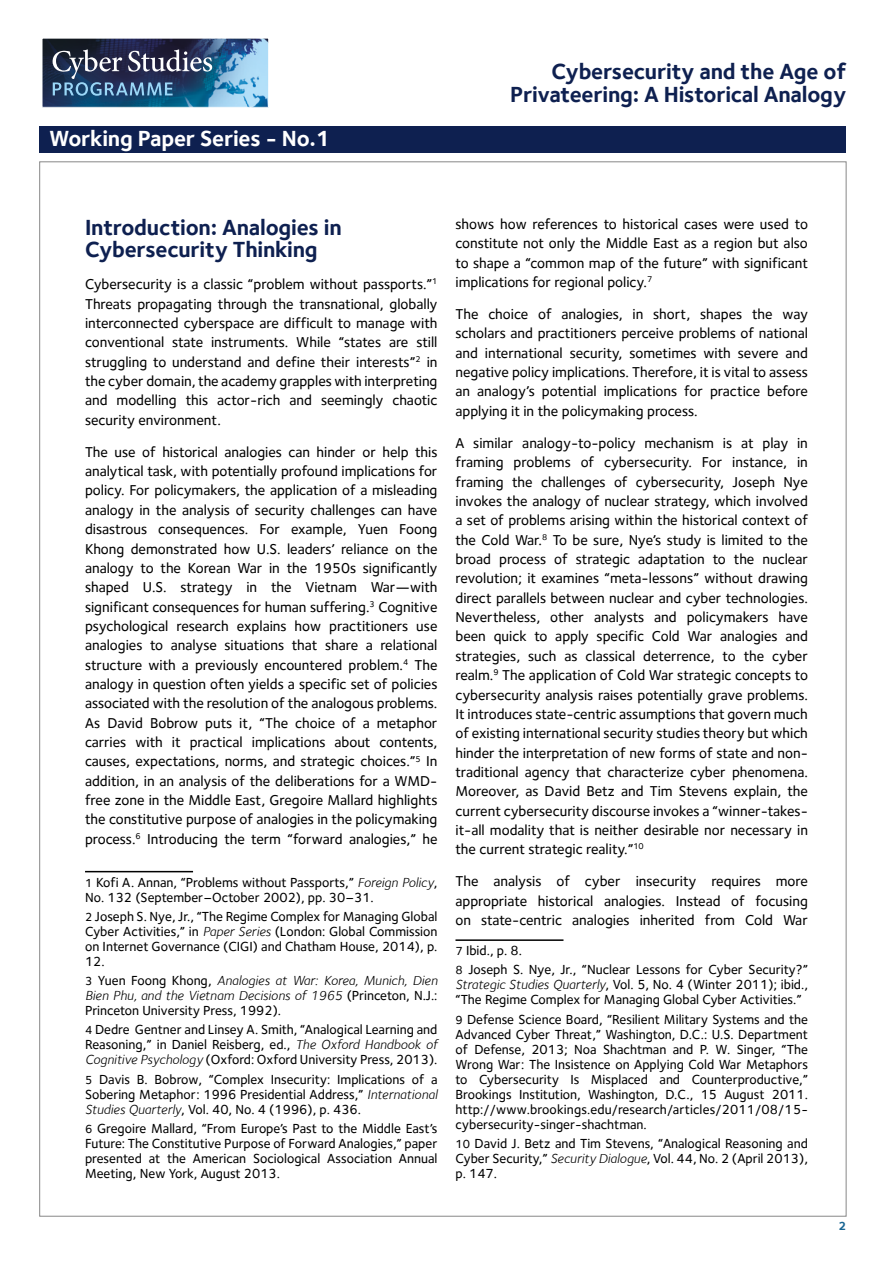
<style>
.page{position:relative;width:893px;height:1263px;background:#fff}
.page>*{position:absolute;margin:0;border:0;box-sizing:border-box;transform-origin:0 0}
.t1{font:700 22.5px/22.5px "Foundry Sterling";letter-spacing:-.01em;color:#0e2050;text-align:right}
.t2{font:700 22.5px "Foundry Sterling";letter-spacing:-.01em;color:#fff}
.t3{font:500 14.7px/19.4px "Foundry Sterling";color:#000;text-align:justify}
.t4{font:500 13.5px/15px "Foundry Sterling";color:#000;text-align:justify}
.t5{font:italic 13.5px/15px "Foundry Sterling";color:#000;text-align:justify}
.t6{font:700 12px "Foundry Sterling";color:#186593}
.s1{font-size:12px}
.s2{font-weight:400;font-style:italic}
.s3{font-weight:500;font-style:normal;font-size:12px}
.s4{font-weight:500;font-style:normal}
</style>
<div class="page">
<div style="left:39px;top:126px;width:807px;height:27px;background:#0e2050"></div>
<img style="left:44px;top:40px;width:223px;height:65px">
<svg style="left:53px;top:49px;width:159px;height:47px;background:#435776"></svg>
<hr style="left:85px;top:871px;width:108px;height:1px;background:#000">
<hr style="left:455px;top:939px;width:108px;height:2px;background:#000">
<h1 class="t2" style="left:49px;top:125px;width:283px">Working Paper Series - No.1</h1>
<h1 class="t1" style="left:510px;top:60px;width:338px">Cybersecurity and the Age of<br>Privateering: A Historical Analogy</h1>
<h1 class="t1" style="left:85px;top:215px;width:258px;text-align:left">Introduction: Analogies in<br>Cybersecurity Thinking</h1>
<p class="t3" style="left:85px;top:274px;width:354px">Cybersecurity is a classic “problem without passports.”<sup>1<br></sup>Threats propagating through the transnational, globally interconnected cyberspace are difficult to manage with conventional state instruments. While “states are still struggling to understand and define their interests”<sup>2</sup> in the cyber domain, the academy grapples with interpreting and modelling this actor-rich and seemingly chaotic security environment.</p>
<p class="t3" style="left:85px;top:442px;width:354px">The use of historical analogies can hinder or help this analytical task, with potentially profound implications for policy. For policymakers, the application of a misleading analogy in the analysis of security challenges can have disastrous consequences. For example, Yuen Foong Khong demonstrated how U.S. leaders’ reliance on the analogy to the Korean War in the 1950s significantly shaped U.S. strategy in the Vietnam War—with significant consequences for human suffering.<sup>3</sup> Cognitive psychological research explains how practitioners use analogies to analyse situations that share a relational structure with a previously encountered problem.<sup>4</sup> The analogy in question often yields a specific set of policies associated with the resolution of the analogous problems.<br>As David Bobrow puts it, “The choice of a metaphor carries with it practical implications about contents, causes, expectations, norms, and strategic choices.”<sup>5</sup> In addition, in an analysis of the deliberations for a WMD&shy;free zone in the Middle East, Gregoire Mallard highlights the constitutive purpose of analogies in the policymaking process.<sup>6</sup> Introducing the term “forward analogies,” he</p>
<p class="t4" style="left:85px;top:874px;width:354px"><span class="s1">1</span> Kofi A. Annan, “Problems without Passports,” <span class="s2">Foreign Policy</span>,<br>No. 132 (September–October 2002), pp. 30–31.</p>
<p class="t4" style="left:85px;top:909px;width:354px"><span class="s1">2</span> Joseph S. Nye, Jr., “The Regime Complex for Managing Global Cyber Activities,” in <span class="s2">Paper Series</span> (London: Global Commission on Internet Governance (CIGI) and Chatham House, 2014), p.<br>12.</p>
<p class="t5" style="left:85px;top:973px;width:354px"><span class="s3">3</span> <span class="s4">Yuen Foong Khong,</span> Analogies at War: Korea, Munich, Dien Bien Phu, and the Vietnam Decisions of 1965 <span class="s4">(Princeton, N.J.:<br>Princeton University Press, 1992).</span></p>
<p class="t4" style="left:85px;top:1022px;width:354px"><span class="s1">4</span> Dedre Gentner and Linsey A. Smith, “Analogical Learning and Reasoning,” in Daniel Reisberg, ed., <span class="s2">The Oxford Handbook of Cognitive Psychology</span> (Oxford: Oxford University Press, 2013).</p>
<p class="t4" style="left:85px;top:1071px;width:354px"><span class="s1">5</span> Davis B. Bobrow, “Complex Insecurity: Implications of a Sobering Metaphor: 1996 Presidential Address,” <span class="s2">International Studies Quarterly</span>, Vol. 40, No. 4 (1996), p. 436.</p>
<p class="t4" style="left:85px;top:1121px;width:354px"><span class="s1">6</span> Gregoire Mallard, “From Europe’s Past to the Middle East’s Future: The Constitutive Purpose of Forward Analogies,” paper presented at the American Sociological Association Annual Meeting, New York, August 2013.</p>
<p class="t3" style="left:455px;top:214px;width:354px">shows how references to historical cases were used to constitute not only the Middle East as a region but also to shape a “common map of the future” with significant implications for regional policy.<sup>7</sup></p>
<p class="t3" style="left:455px;top:304px;width:354px">The choice of analogies, in short, shapes the way scholars and practitioners perceive problems of national and international security, sometimes with severe and negative policy implications. Therefore, it is vital to assess an analogy’s potential implications for practice before applying it in the policymaking process.</p>
<p class="t3" style="left:455px;top:433px;width:354px">A similar analogy-to-policy mechanism is at play in framing problems of cybersecurity. For instance, in framing the challenges of cybersecurity, Joseph Nye invokes the analogy of nuclear strategy, which involved a set of problems arising within the historical context of the Cold War.<sup>8</sup> To be sure, Nye’s study is limited to the broad process of strategic adaptation to the nuclear revolution; it examines “meta-lessons” without drawing direct parallels between nuclear and cyber technologies.<br>Nevertheless, other analysts and policymakers have been quick to apply specific Cold War analogies and strategies, such as classical deterrence, to the cyber realm.<sup>9</sup> The application of Cold War strategic concepts to cybersecurity analysis raises potentially grave problems.<br>It introduces state-centric assumptions that govern much of existing international security studies theory but which hinder the interpretation of new forms of state and non&shy;traditional agency that characterize cyber phenomena.<br>Moreover, as David Betz and Tim Stevens explain, the current cybersecurity discourse invokes a “winner-takes&shy;it-all modality that is neither desirable nor necessary in the current strategic reality.”<sup>10</sup></p>
<p class="t3" style="left:455px;top:872px;width:354px">The analysis of cyber insecurity requires more appropriate historical analogies. Instead of focusing on state-centric analogies inherited from Cold War</p>
<p class="t4" style="left:455px;top:941px;width:354px;line-height:19.2px"><span class="s1">7</span> Ibid., p. 8.<br><span class="s1">8</span> Joseph S. Nye, Jr., “Nuclear Lessons for Cyber Security?”</p>
<p class="t4" style="left:455px;top:977px;width:354px"><span class="s2">Strategic Studies Quarterly</span>, Vol. 5, No. 4 (Winter 2011); ibid., “The Regime Complex for Managing Global Cyber Activities.”</p>
<p class="t4" style="left:455px;top:1011px;width:354px"><span class="s1">9</span> Defense Science Board, “Resilient Military Systems and the Advanced Cyber Threat,” Washington, D.C.: U.S. Department of Defense, 2013; Noa Shachtman and P. W. Singer, “The Wrong War: The Insistence on Applying Cold War Metaphors to Cybersecurity Is Misplaced and Counterproductive,” Brookings Institution, Washington, D.C., 15 August 2011. http://www.brookings.edu/research/articles/2011/08/15- cybersecurity-singer-shachtman.</p>
<p class="t4" style="left:455px;top:1136px;width:354px"><span class="s1">10</span> David J. Betz and Tim Stevens, “Analogical Reasoning and Cyber Security,” <span class="s2">Security Dialogue</span>, Vol. 44, No. 2 (April 2013), p. 147.</p>
<p class="t6" style="left:839px;top:1219px;width:9px">2</p>
</div>
